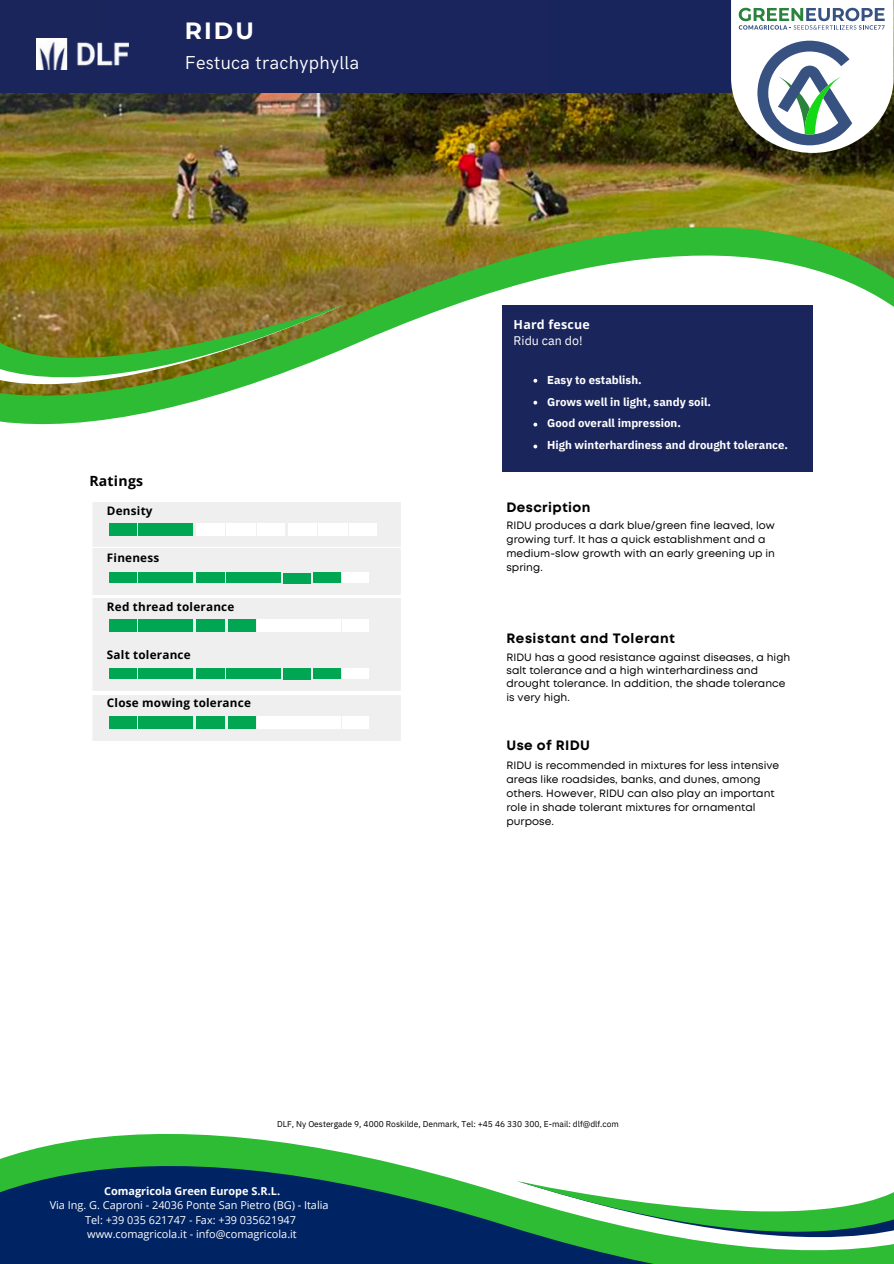
<style>
.page{position:relative;width:894px;height:1264px;background:#fff}
.page>*{position:absolute;margin:0;border:0;box-sizing:border-box;transform-origin:0 0}
.t1{font:700 23.4px "Montserrat";color:#fff}
.t2{font:18.75px "HK Grotesk";letter-spacing:.02em;color:#fff}
.t3{font:700 14.1px "Open Sans";letter-spacing:.015em;color:#000}
.t4{font:700 13.5px "Mont";letter-spacing:.035em;color:#000}
.t5{font:700 12.45px "Open Sans";letter-spacing:.015em;color:#fff}
.t6{font:12.45px "IBM Plex Sans";color:#fff}
.t7{font:700 11.7px "Open Sans";letter-spacing:.015em;color:#000}
.t8{font:700 11.4px "IBM Plex Sans";color:#fff}
.t9{font:10.95px/14.5px "Open Sans";color:#fff;text-align:center}
.t10{font:10.65px/14.1px "Mont";letter-spacing:.005em;color:#000}
.t11{font:8.4px "IBM Plex Sans";color:#000}
.s1{font-weight:700}
</style>
<div class="page">
<img style="left:0;top:93px;width:893px;height:77px">
<div style="left:0;top:0;width:730px;height:93px;background:#19255c"></div>
<img style="left:0;top:170px;width:893px;height:28px">
<svg style="left:0;top:198px;width:893px;height:274px"></svg>
<svg style="left:0;top:304px;width:345px;height:117px"></svg>
<div style="left:502px;top:305px;width:310px;height:167px;background:#1a255c"></div>
<svg style="left:0;top:1134px;width:517px;height:129px;background:#2e676d"></svg>
<svg style="left:517px;top:1181px;width:376px;height:82px"></svg>
<svg style="left:730px;top:0;width:163px;height:153px"></svg>
<img style="left:37px;top:39px;width:91px;height:30px">
<div style="left:93px;top:502px;width:308px;height:44px;background:#efefef"></div>
<div style="left:93px;top:549px;width:308px;height:46px;background:#efefef"></div>
<div style="left:93px;top:598px;width:308px;height:92px;background:#efefef"></div>
<img style="left:110px;top:523px;width:82px;height:12px">
<img style="left:110px;top:573px;width:82px;height:10px">
<img style="left:197px;top:573px;width:55px;height:10px">
<img style="left:254px;top:573px;width:27px;height:10px">
<img style="left:342px;top:573px;width:26px;height:10px">
<img style="left:110px;top:619px;width:82px;height:12px">
<img style="left:197px;top:619px;width:28px;height:12px">
<img style="left:228px;top:619px;width:27px;height:12px">
<img style="left:257px;top:619px;width:55px;height:12px">
<img style="left:314px;top:619px;width:54px;height:12px">
<img style="left:197px;top:523px;width:28px;height:12px">
<img style="left:227px;top:523px;width:28px;height:12px">
<img style="left:257px;top:523px;width:27px;height:12px">
<img style="left:288px;top:523px;width:29px;height:12px">
<img style="left:319px;top:523px;width:28px;height:12px">
<img style="left:349px;top:523px;width:27px;height:12px">
<img style="left:284px;top:573px;width:27px;height:10px">
<img style="left:110px;top:668px;width:82px;height:10px">
<img style="left:197px;top:668px;width:55px;height:10px">
<img style="left:254px;top:668px;width:27px;height:10px">
<img style="left:342px;top:668px;width:26px;height:10px">
<img style="left:284px;top:669px;width:27px;height:10px">
<img style="left:313px;top:668px;width:27px;height:10px">
<div style="left:93px;top:695px;width:308px;height:45px;background:#efefef"></div>
<img style="left:110px;top:716px;width:82px;height:13px">
<img style="left:197px;top:716px;width:28px;height:13px">
<img style="left:228px;top:716px;width:27px;height:13px">
<img style="left:257px;top:716px;width:55px;height:13px">
<img style="left:314px;top:716px;width:54px;height:13px">
<img style="left:313px;top:573px;width:27px;height:10px">
<svg style="left:533px;top:379px;width:4px;height:3px"></svg>
<svg style="left:533px;top:401px;width:4px;height:3px"></svg>
<svg style="left:533px;top:422px;width:4px;height:4px"></svg>
<svg style="left:533px;top:444px;width:4px;height:4px"></svg>
<p class="t1" style="left:185px;top:16px;width:71px">RIDU</p>
<p class="t2" style="left:185px;top:52px;width:176px">Festuca trachyphylla</p>
<p class="t3" style="left:89px;top:471px;width:55px">Ratings</p>
<p class="t7" style="left:107px;top:502px;width:47px">Density</p>
<h4 class="t7" style="left:107px;top:550px;width:54px">Fineness</h4>
<p class="t7" style="left:107px;top:598px;width:129px">Red thread tolerance</p>
<p class="t7" style="left:107px;top:646px;width:85px">Salt tolerance</p>
<p class="t7" style="left:107px;top:694px;width:145px">Close mowing tolerance</p>
<p class="t5" style="left:513px;top:316px;width:78px">Hard fescue</p>
<p class="t6" style="left:513px;top:332px;width:70px">Ridu can do!</p>
<p class="t8" style="left:547px;top:372px;width:96px">Easy to establish.</p>
<p class="t8" style="left:547px;top:394px;width:165px">Grows well in light, sandy soil.</p>
<p class="t8" style="left:547px;top:416px;width:135px">Good overall impression.</p>
<p class="t8" style="left:547px;top:437px;width:242px">High winterhardiness and drought tolerance.</p>
<h6 class="t4" style="left:506px;top:502px;width:85px">Description</h6>
<h6 class="t10" style="left:506px;top:519px;width:270px">RIDU produces a dark blue/green fine leaved, low growing turf. It has a quick establishment and a medium-slow growth with an early greening up in spring.</h6>
<h3 class="t4" style="left:506px;top:633px;width:170px">Resistant and Tolerant</h3>
<h6 class="t10" style="left:506px;top:651px;width:285px;line-height:13.2px">RIDU has a good resistance against diseases, a high salt tolerance and a high winterhardiness and drought tolerance. In addition, the shade tolerance is very high.</h6>
<h3 class="t4" style="left:506px;top:740px;width:85px">Use of RIDU</h3>
<h3 class="t10" style="left:506px;top:758px;width:274px">RIDU is recommended in mixtures for less intensive areas like roadsides, banks, and dunes, among others. However, RIDU can also play an important role in shade tolerant mixtures for ornamental purpose.</h3>
<p class="t11" style="left:277px;top:1117px;width:343px">DLF, Ny Oestergade 9, 4000 Roskilde, Denmark, Tel: +45 46 330 300, E-mail: dlf@dlf.com</p>
<p class="t9" style="left:50px;top:1183px;width:280px"><span class="s1">Comagricola Green Europe S.R.L.<br></span>Via Ing. G. Caproni - 24036 Ponte San Pietro (BG) - Italia Tel: +39 035 621747 - Fax: +39 035621947 www.comagricola.it - info@comagricola.it</p>
</div>
